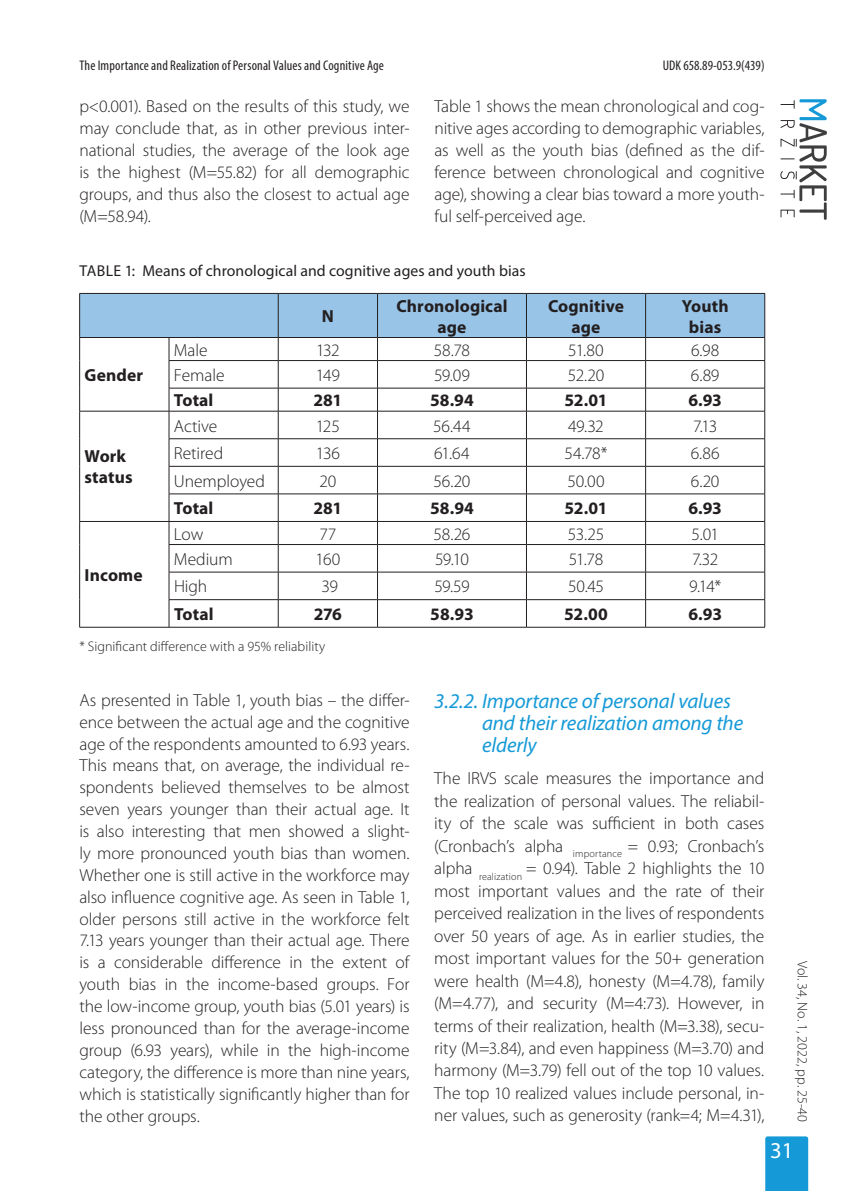
<style>
.page{position:relative;width:844px;height:1191px;background:#fff}
.page>*{position:absolute;margin:0;border:0;box-sizing:border-box;transform-origin:0 0}
.t1{font:22.75px "Myriad Pro";color:#fff}
.t2{font:italic 21px/21.5px "Myriad Pro";letter-spacing:-.01em;color:#169ad7}
.t3{font:300 17.5px/21.9px "Myriad Pro";letter-spacing:-.005em;color:#231f20;text-align:justify}
.t4{font:700 17.5px/21px "Myriad Pro";letter-spacing:.005em;color:#231f20;text-align:center}
.t5{font:15.75px "Myriad Pro";letter-spacing:.005em;color:#231f20}
.t6{font:condensed 14px "Myriad Pro";letter-spacing:.01em;color:#231f20}
.t7{font:300 14px "Myriad Pro";color:#231f20}
</style>
<div class="page">
<svg style="left:780px;top:99px;width:46px;height:121px"></svg>
<div style="left:765px;top:1136px;width:43px;height:55px;background:#169ad7"></div>
<hr style="left:79px;top:627px;width:90px;height:1px;background:#231f20">
<svg style="left:79px;top:293px;width:686px;height:334px"></svg>
<hr style="left:169px;top:627px;width:109px;height:1px;background:#231f20">
<hr style="left:278px;top:627px;width:99px;height:1px;background:#231f20">
<hr style="left:377px;top:627px;width:149px;height:1px;background:#231f20">
<hr style="left:526px;top:627px;width:119px;height:1px;background:#231f20">
<hr style="left:645px;top:627px;width:119px;height:1px;background:#231f20">
<p class="t6" style="left:79px;top:57px;width:306px">The Importance and Realization of Personal Values and Cognitive Age</p>
<p class="t6" style="left:662px;top:57px;width:103px">UDK 658.89-053.9(439)</p>
<p class="t3" style="left:79px;top:96px;width:331px">p&lt;0.001). Based on the results of this study, we may conclude that, as in other previous inter&shy;national studies, the average of the look age is the highest (M=55.82) for all demographic groups, and thus also the closest to actual age (M=58.94).</p>
<p class="t3" style="left:434px;top:96px;width:331px">Table 1 shows the mean chronological and cog&shy;nitive ages according to demographic variables, as well as the youth bias (defined as the dif&shy;ference between chronological and cognitive age), showing a clear bias toward a more youth&shy;ful self-perceived age.</p>
<p class="t5" style="left:80px;top:261px;width:447px">TABLE 1: Means of chronological and cognitive ages and youth bias</p>
<p class="t4" style="left:322px;top:306px;width:14px">N</p>
<p class="t4" style="left:396px;top:295px;width:112px">Chronological age</p>
<p class="t4" style="left:548px;top:295px;width:77px">Cognitive age</p>
<p class="t4" style="left:681px;top:295px;width:48px">Youth bias</p>
<p class="t4" style="left:85px;top:365px;width:60px">Gender</p>
<p class="t3" style="left:174px;top:339px;width:35px">Male</p>
<p class="t3" style="left:316px;top:339px;width:25px">132</p>
<p class="t3" style="left:433px;top:339px;width:38px">58.78</p>
<p class="t3" style="left:568px;top:339px;width:37px">51.80</p>
<p class="t3" style="left:690px;top:339px;width:30px">6.98</p>
<p class="t3" style="left:174px;top:364px;width:52px">Female</p>
<p class="t3" style="left:316px;top:364px;width:26px">149</p>
<p class="t3" style="left:434px;top:364px;width:37px">59.09</p>
<p class="t3" style="left:567px;top:364px;width:38px">52.20</p>
<p class="t3" style="left:690px;top:364px;width:30px">6.89</p>
<p class="t4" style="left:174px;top:390px;width:41px">Total</p>
<p class="t4" style="left:313px;top:390px;width:30px">281</p>
<p class="t4" style="left:430px;top:390px;width:45px">58.94</p>
<p class="t4" style="left:564px;top:390px;width:44px">52.01</p>
<p class="t4" style="left:688px;top:390px;width:35px">6.93</p>
<p class="t4" style="left:85px;top:446px;width:50px;text-align:left">Work status</p>
<p class="t3" style="left:174px;top:415px;width:45px">Active</p>
<p class="t3" style="left:316px;top:415px;width:26px">125</p>
<p class="t3" style="left:433px;top:415px;width:39px">56.44</p>
<p class="t3" style="left:568px;top:415px;width:37px">49.32</p>
<p class="t3" style="left:692px;top:415px;width:26px">7.13</p>
<p class="t3" style="left:174px;top:442px;width:51px">Retired</p>
<p class="t3" style="left:316px;top:442px;width:26px">136</p>
<p class="t3" style="left:434px;top:442px;width:37px">61.64</p>
<p class="t3" style="left:564px;top:442px;width:45px">54.78*</p>
<p class="t3" style="left:690px;top:442px;width:30px">6.86</p>
<p class="t3" style="left:174px;top:470px;width:93px">Unemployed</p>
<p class="t3" style="left:319px;top:470px;width:18px">20</p>
<p class="t3" style="left:433px;top:470px;width:38px">56.20</p>
<p class="t3" style="left:567px;top:470px;width:39px">50.00</p>
<p class="t3" style="left:690px;top:470px;width:30px">6.20</p>
<p class="t4" style="left:174px;top:498px;width:41px">Total</p>
<p class="t4" style="left:313px;top:498px;width:30px">281</p>
<p class="t4" style="left:430px;top:498px;width:45px">58.94</p>
<p class="t4" style="left:564px;top:498px;width:44px">52.01</p>
<p class="t4" style="left:688px;top:498px;width:35px">6.93</p>
<p class="t3" style="left:174px;top:523px;width:31px">Low</p>
<p class="t3" style="left:319px;top:523px;width:18px">77</p>
<p class="t3" style="left:433px;top:523px;width:38px">58.26</p>
<p class="t3" style="left:567px;top:523px;width:38px">53.25</p>
<p class="t3" style="left:691px;top:523px;width:29px">5.01</p>
<p class="t3" style="left:174px;top:548px;width:60px">Medium</p>
<p class="t3" style="left:315px;top:548px;width:26px">160</p>
<p class="t3" style="left:435px;top:548px;width:35px">59.10</p>
<p class="t3" style="left:568px;top:548px;width:36px">51.78</p>
<p class="t3" style="left:692px;top:548px;width:28px">7.32</p>
<p class="t3" style="left:174px;top:576px;width:35px">High</p>
<p class="t3" style="left:321px;top:576px;width:18px">39</p>
<p class="t3" style="left:434px;top:576px;width:37px">59.59</p>
<p class="t3" style="left:568px;top:576px;width:37px">50.45</p>
<p class="t3" style="left:689px;top:576px;width:34px">9.14*</p>
<p class="t4" style="left:174px;top:604px;width:41px">Total</p>
<p class="t4" style="left:314px;top:604px;width:30px">276</p>
<p class="t4" style="left:430px;top:604px;width:45px">58.93</p>
<p class="t4" style="left:564px;top:604px;width:45px">52.00</p>
<p class="t4" style="left:688px;top:604px;width:35px">6.93</p>
<p class="t7" style="left:79px;top:639px;width:247px">* Significant difference with a 95% reliability</p>
<p class="t3" style="left:79px;top:689px;width:331px">As presented in Table 1, youth bias – the differ&shy;ence between the actual age and the cognitive age of the respondents amounted to 6.93 years.<br>This means that, on average, the individual re&shy;spondents believed themselves to be almost seven years younger than their actual age. It is also interesting that men showed a slight&shy;ly more pronounced youth bias than women.<br>Whether one is still active in the workforce may also influence cognitive age. As seen in Table 1, older persons still active in the workforce felt 7.13 years younger than their actual age. There is a considerable difference in the extent of youth bias in the income-based groups. For the low-income group, youth bias (5.01 years) is less pronounced than for the average-income group (6.93 years), while in the high-income category, the difference is more than nine years, which is statistically significantly higher than for the other groups.</p>
<p class="t2" style="left:482px;top:690px;width:262px;text-indent:-48px">3.2.2. Importance of personal values and their realization among the elderly</p>
<p class="t4" style="left:85px;top:565px;width:60px">Income</p>
<p class="t3" style="left:434px;top:767px;width:331px;line-height:22.6px">The IRVS scale measures the importance and the realization of personal values. The reliabil&shy;ity of the scale was sufficient in both cases (Cronbach’s alpha <sub>importance</sub> = 0.93; Cronbach’s alpha <sub>realization</sub> = 0.94). Table 2 highlights the 10 most important values and the rate of their perceived realization in the lives of respondents over 50 years of age. As in earlier studies, the most important values for the 50+ generation were health (M=4.8), honesty (M=4.78), family (M=4.77), and security (M=4:73). However, in terms of their realization, health (M=3.38), secu&shy;rity (M=3.84), and even happiness (M=3.70) and harmony (M=3.79) fell out of the top 10 values.<br>The top 10 realized values include personal, in&shy;ner values, such as generosity (rank=4; M=4.31),</p>
<p class="t7" style="left:809px;top:960px;width:162px;rotate:90deg">Vol. 34, No. 1, 2022, pp. 25-40</p>
<h1 class="t1" style="left:770px;top:1136px;width:25px">31</h1>
</div>
